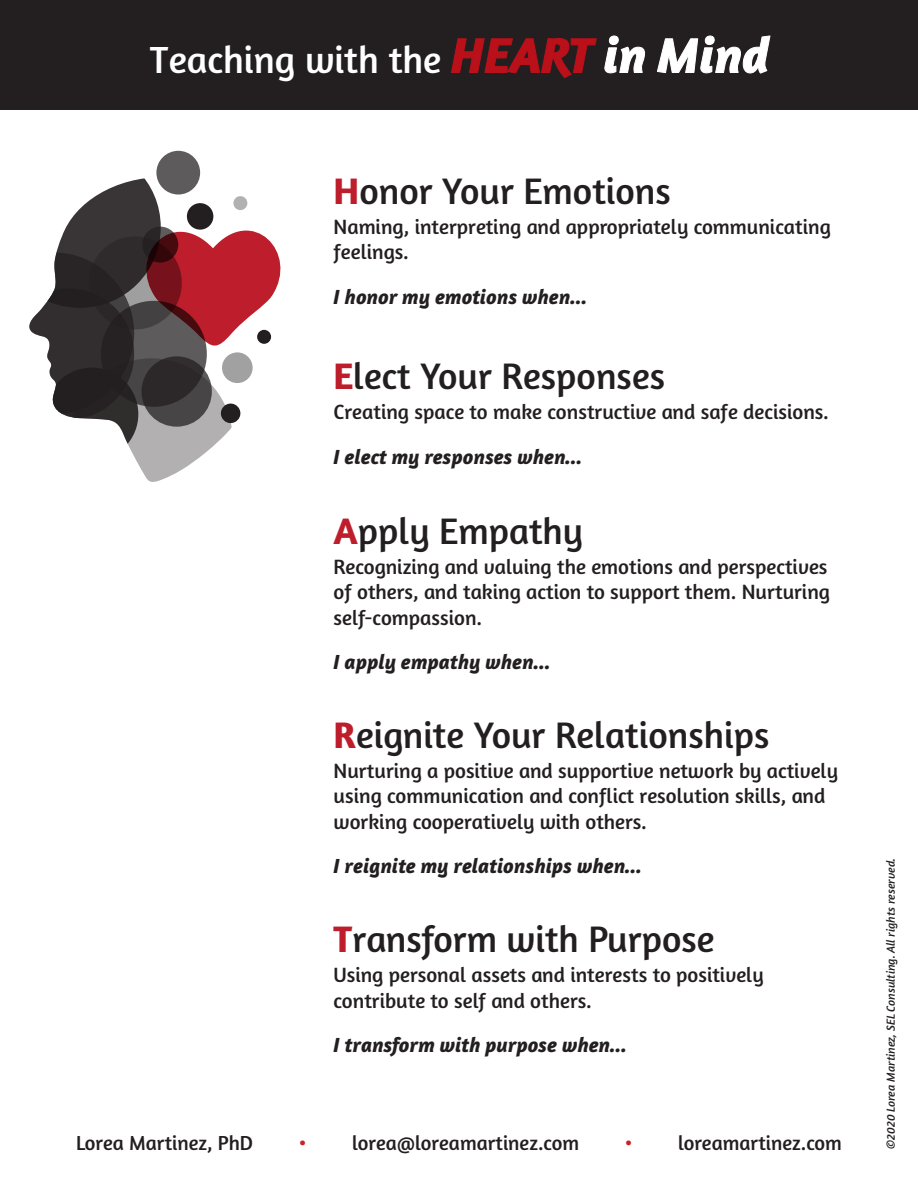
<style>
.page{position:relative;width:918px;height:1188px;background:#fff}
.page>*{position:absolute;margin:0;border:0;box-sizing:border-box;transform-origin:0 0}
.t1{font:38.4px "Amaranth";color:#fff}
.t2{font:37.5px "Amaranth";color:#231f20}
.t3{font:21px/25.2px "Amaranth";color:#231f20}
.t4{font:italic 700 21px "Amaranth";color:#231f20}
.t5{font:20.7px "Amaranth";color:#231f20}
.t6{font:italic 12px "Amaranth";color:#231f20}
.s1{font-weight:700;font-style:italic;font-size:50.4px;color:#ba1019}
.s2{font-weight:700;font-style:italic;font-size:50.4px}
.s3{font-weight:700;color:#be1d2c}
.s4{font-size:22.5px;color:#cd2026}
</style>
<div class="page">
<div style="left:0;top:0;width:918px;height:109px;background:#231f20"></div>
<svg style="left:451px;top:38px;width:146px;height:40px"></svg>
<svg style="left:604px;top:35px;width:41px;height:39px"></svg>
<svg style="left:657px;top:35px;width:114px;height:39px"></svg>
<svg style="left:29px;top:178px;width:252px;height:304px"></svg>
<svg style="left:89px;top:236px;width:93px;height:93px;background:#473032"></svg>
<svg style="left:142px;top:356px;width:70px;height:71px;background:#393637"></svg>
<svg style="left:142px;top:227px;width:36px;height:36px"></svg>
<svg style="left:45px;top:368px;width:93px;height:93px"></svg>
<div style="left:222px;top:352px;width:31px;height:31px;background:#a2a1a1;border-radius:50%"></div>
<div style="left:156px;top:151px;width:44px;height:44px;background:#5e5b5c;border-radius:50%"></div>
<div style="left:187px;top:203px;width:26px;height:27px;background:#231f20;border-radius:50%"></div>
<div style="left:257px;top:330px;width:14px;height:14px;background:#231f20;border-radius:50%"></div>
<div style="left:221px;top:404px;width:19px;height:19px;background:#231f20;border-radius:50%"></div>
<div style="left:233px;top:196px;width:14px;height:14px;background:#b2b0b1;border-radius:50%"></div>
<h1 class="t1" style="left:150px;top:37px;width:620px">Teaching with the <span class="s1">HEART</span> <span class="s2">in Mind</span></h1>
<h2 class="t2" style="left:334px;top:170px;width:339px"><span class="s3">H</span>onor Your Emotions</h2>
<p class="t3" style="left:334px;top:214px;width:499px">Naming, interpreting and appropriately communicating feelings.</p>
<p class="t4" style="left:334px;top:284px;width:255px">I honor my emotions when...</p>
<h2 class="t2" style="left:334px;top:355px;width:333px"><span class="s3">E</span>lect Your Responses</h2>
<p class="t3" style="left:334px;top:399px;width:497px">Creating space to make constructive and safe decisions.</p>
<p class="t4" style="left:334px;top:444px;width:251px">I elect my responses when...</p>
<h2 class="t2" style="left:334px;top:509px;width:251px"><span class="s3">A</span>pply Empathy</h2>
<p class="t3" style="left:334px;top:554px;width:498px;text-align:justify">Recognizing and valuing the emotions and perspectives of others, and taking action to support them. Nurturing self-compassion.</p>
<p class="t4" style="left:334px;top:649px;width:219px">I apply empathy when...</p>
<h2 class="t2" style="left:334px;top:713px;width:437px"><span class="s3">R</span>eignite Your Relationships</h2>
<p class="t3" style="left:334px;top:758px;width:506px">Nurturing a positive and supportive network by actively using communication and conflict resolution skills, and working cooperatively with others.</p>
<p class="t4" style="left:334px;top:853px;width:310px">I reignite my relationships when...</p>
<h2 class="t2" style="left:334px;top:918px;width:382px"><span class="s3">T</span>ransform with Purpose</h2>
<p class="t3" style="left:334px;top:962px;width:432px">Using personal assets and interests to positively contribute to self and others.</p>
<p class="t4" style="left:334px;top:1032px;width:295px">I transform with purpose when...</p>
<p class="t5" style="left:76px;top:1131px;width:179px">Lorea Martinez, PhD</p>
<p class="t5" style="left:299px;top:1131px;width:282px"><span class="s4">•</span> lorea@loreamartinez.com</p>
<p class="t5" style="left:625px;top:1131px;width:218px"><span class="s4">•</span> loreamartinez.com</p>
<p class="t6" style="left:884px;top:1149px;width:292px;rotate:-90deg">©2020 Lorea Martinez, SEL Consulting. All rights reserved.</p>
</div>
